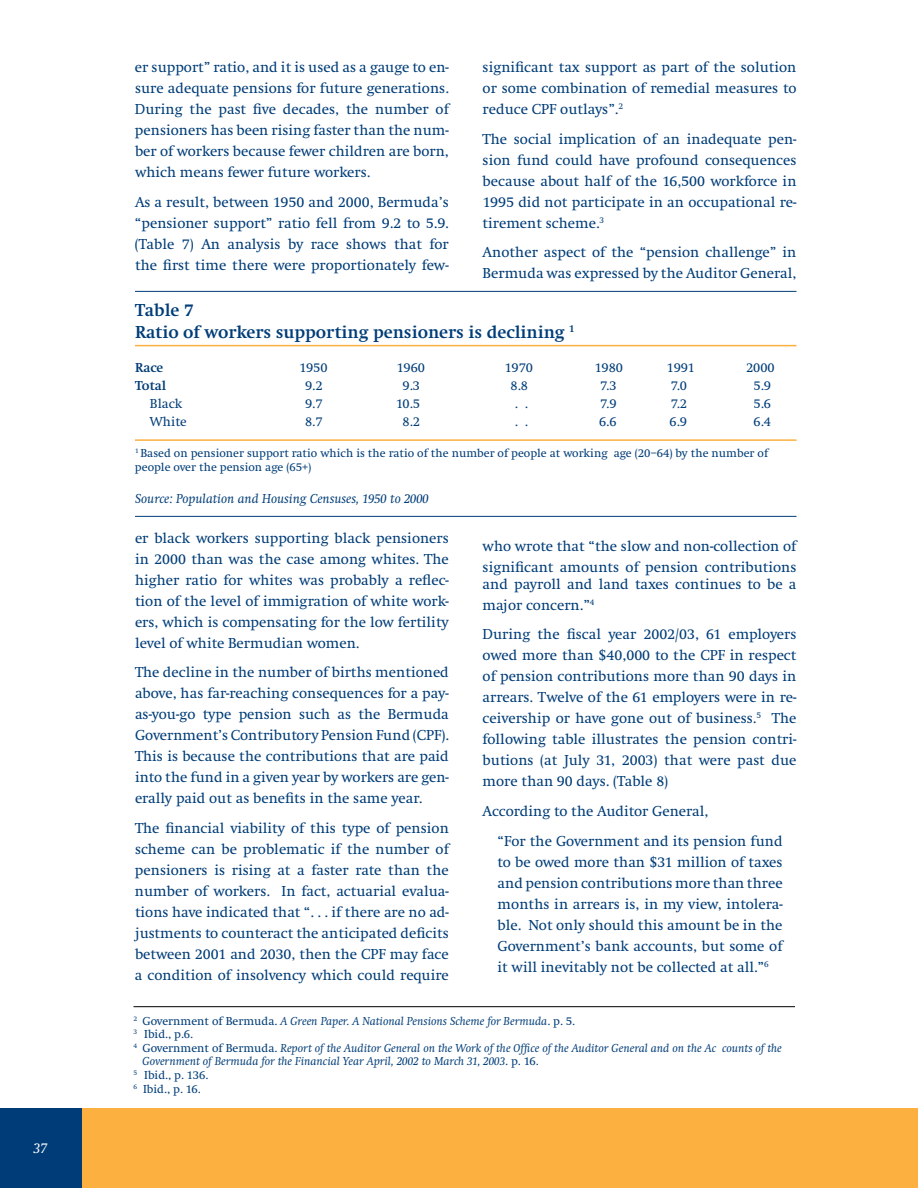
<style>
.page{position:relative;width:918px;height:1188px;background:#fff}
.page>*{position:absolute;margin:0;border:0;box-sizing:border-box;transform-origin:0 0}
.t1{font:700 18px/21.6px "Swift EF";color:#003d78}
.t2{font:15px/21px "Swift EF";color:#003d78;text-align:justify}
.t3{font:italic 15px "Swift EF";color:#fff}
.t4{font:13.5px "Swift EF";color:#003d78}
.t5{font:italic 13.5px "Swift EF";color:#003d78}
.t6{font:700 13.5px "Swift EF";color:#003d78}
.t7{font:italic 12px "Swift EF";color:#003d78}
.t8{font:12px/14.4px "Swift EF";color:#003d78}
.s1{font-style:normal}
</style>
<div class="page">
<div style="left:0;top:1108px;width:918px;height:80px;background:#fbb03f"></div>
<div style="left:0;top:1108px;width:81px;height:80px;background:#003d78"></div>
<hr style="left:135px;top:345px;width:661px;height:1px;background:#fbb03f">
<hr style="left:135px;top:439px;width:661px;height:2px;background:#fbb03f">
<hr style="left:135px;top:291px;width:661px;height:1px;background:#003d78">
<hr style="left:135px;top:516px;width:661px;height:1px;background:#003d78">
<hr style="left:134px;top:1006px;width:661px;height:1px;background:#000">
<p class="t3" style="left:34px;top:1140px;width:8px">37</p>
<p class="t2" style="left:135px;top:57px;width:315px">er support” ratio, and it is used as a gauge to en&shy;sure adequate pensions for future generations.<br>During the past five decades, the number of pensioners has been rising faster than the num&shy;ber of workers because fewer children are born, which means fewer future workers.</p>
<p class="t2" style="left:135px;top:192px;width:315px">As a result, between 1950 and 2000, Bermuda’s “pensioner support” ratio fell from 9.2 to 5.9. (Table 7) An analysis by race shows that for the first time there were proportionately few-</p>
<p class="t2" style="left:483px;top:57px;width:315px">significant tax support as part of the solution or some combination of remedial measures to reduce CPF outlays”.<sup>2</sup></p>
<p class="t2" style="left:483px;top:129px;width:315px">The social implication of an inadequate pen&shy;sion fund could have profound consequences because about half of the 16,500 workforce in 1995 did not participate in an occupational re&shy;tirement scheme.<sup>3</sup></p>
<p class="t2" style="left:483px;top:242px;width:315px">Another aspect of the “pension challenge” in<br>Bermuda was expressed by the Auditor General,</p>
<p class="t1" style="left:135px;top:300px;width:441px">Table 7<br>Ratio of workers supporting pensioners is declining <sup>1</sup></p>
<p class="t6" style="left:135px;top:360px;width:30px">Race</p>
<p class="t4" style="left:299px;top:360px;width:30px">1950</p>
<p class="t4" style="left:397px;top:360px;width:30px">1960</p>
<p class="t4" style="left:505px;top:360px;width:30px">1970</p>
<p class="t4" style="left:595px;top:360px;width:30px">1980</p>
<p class="t4" style="left:667px;top:360px;width:29px">1991</p>
<p class="t4" style="left:746px;top:360px;width:30px">2000</p>
<p class="t6" style="left:135px;top:378px;width:33px">Total</p>
<p class="t4" style="left:305px;top:378px;width:19px">9.2</p>
<p class="t4" style="left:403px;top:378px;width:19px">9.3</p>
<p class="t4" style="left:511px;top:378px;width:19px">8.8</p>
<p class="t4" style="left:600px;top:378px;width:18px">7.3</p>
<p class="t4" style="left:671px;top:378px;width:18px">7.0</p>
<p class="t4" style="left:754px;top:378px;width:19px">5.9</p>
<p class="t4" style="left:150px;top:396px;width:34px">Black</p>
<p class="t4" style="left:305px;top:396px;width:19px">9.7</p>
<p class="t4" style="left:396px;top:396px;width:25px">10.5</p>
<p class="t4" style="left:515px;top:396px;width:15px">. .</p>
<p class="t4" style="left:600px;top:396px;width:18px">7.9</p>
<p class="t4" style="left:671px;top:396px;width:18px">7.2</p>
<p class="t4" style="left:754px;top:396px;width:19px">5.6</p>
<p class="t4" style="left:150px;top:414px;width:38px">White</p>
<p class="t4" style="left:305px;top:414px;width:19px">8.7</p>
<p class="t4" style="left:403px;top:414px;width:19px">8.2</p>
<p class="t4" style="left:515px;top:414px;width:15px">. .</p>
<p class="t4" style="left:599px;top:414px;width:19px">6.6</p>
<p class="t4" style="left:670px;top:414px;width:19px">6.9</p>
<p class="t4" style="left:754px;top:414px;width:19px">6.4</p>
<p class="t8" style="left:135px;top:446px;width:635px"><sup>1</sup> Based on pensioner support ratio which is the ratio of the number of people at working age (20–64) by the number of people over the pension age (65+)</p>
<p class="t5" style="left:135px;top:492px;width:295px">Source: Population and Housing Censuses, 1950 to 2000</p>
<p class="t2" style="left:135px;top:528px;width:315px">er black workers supporting black pensioners in 2000 than was the case among whites. The higher ratio for whites was probably a reflec&shy;tion of the level of immigration of white work&shy;ers, which is compensating for the low fertility level of white Bermudian women.</p>
<p class="t2" style="left:135px;top:662px;width:315px">The decline in the number of births mentioned above, has far-reaching consequences for a pay&shy;as-you-go type pension such as the Bermuda Government’s Contributory Pension Fund (CPF).<br>This is because the contributions that are paid into the fund in a given year by workers are gen&shy;erally paid out as benefits in the same year.</p>
<p class="t2" style="left:135px;top:818px;width:315px">The financial viability of this type of pension scheme can be problematic if the number of pensioners is rising at a faster rate than the number of workers. In fact, actuarial evalua&shy;tions have indicated that “. . . if there are no ad&shy;justments to counteract the anticipated deficits between 2001 and 2030, then the CPF may face a condition of insolvency which could require</p>
<p class="t2" style="left:483px;top:536px;width:315px">who wrote that “the slow and non-collection of significant amounts of pension contributions</p>
<p class="t2" style="left:483px;top:574px;width:315px">and payroll and land taxes continues to be a major concern.”<sup>4</sup></p>
<p class="t2" style="left:483px;top:624px;width:315px">During the fiscal year 2002/03, 61 employers owed more than $40,000 to the CPF in respect of pension contributions more than 90 days in arrears. Twelve of the 61 employers were in re&shy;ceivership or have gone out of business.<sup>5</sup> The following table illustrates the pension contri&shy;butions (at July 31, 2003) that were past due more than 90 days. (Table 8)</p>
<p class="t2" style="left:498px;top:797px;width:286px;line-height:29.7px;text-indent:-15px">According to the Auditor General,<br>“For the Government and its pension fund</p>
<p class="t2" style="left:498px;top:852px;width:287px">to be owed more than $31 million of taxes and pension contributions more than three months in arrears is, in my view, intolera&shy;ble. Not only should this amount be in the Government’s bank accounts, but some of it will inevitably not be collected at all.”<sup>6</sup></p>
<p class="t7" style="left:134px;top:1014px;width:443px"><sup>2</sup> <span class="s1">Government of Bermuda.</span> A Green Paper. A National Pensions Scheme for Bermuda<span class="s1">. p. 5.</span></p>
<p class="t8" style="left:134px;top:1027px;width:61px"><sup>3</sup> Ibid., p.6.</p>
<p class="t7" style="left:134px;top:1041px;width:650px"><sup>4</sup> <span class="s1">Government of Bermuda.</span> Report of the Auditor General on the Work of the Office of the Auditor General and on the Ac counts of the</p>
<p class="t7" style="left:143px;top:1055px;width:398px">Government of Bermuda for the Financial Year April, 2002 to March 31 , 2003<span class="s1">. p. 16.</span></p>
<p class="t8" style="left:134px;top:1068px;width:76px"><sup>5</sup> Ibid., p. 136.</p>
<p class="t8" style="left:134px;top:1082px;width:69px"><sup>6</sup> Ibid., p. 16.</p>
</div>
